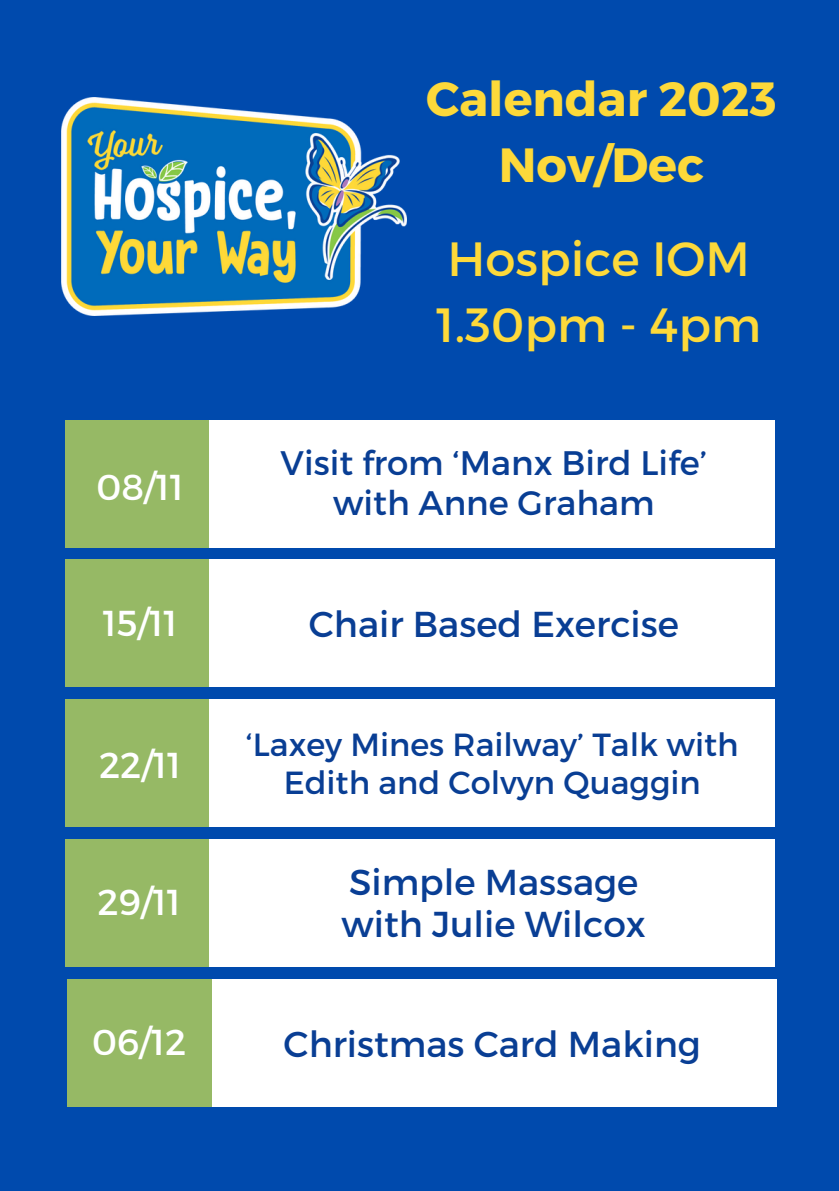
<style>
.page{position:relative;width:839px;height:1191px;background:#fff}
.page>*{position:absolute;margin:0;border:0;box-sizing:border-box;transform-origin:0 0}
.t1{font:48px "Montserrat";color:#fdd93a}
.t2{font:700 48px "Montserrat";color:#fdd93a}
.t3{font:36px "Montserrat";color:#093e94}
.t4{font:36px "Montserrat";color:#fff}
.t5{font:34px "Montserrat";color:#093e94}
.t6{font:32px/37.6px "Montserrat";color:#093e94;text-align:center}
</style>
<div class="page">
<div style="left:0;top:0;width:838px;height:1191px;background:#004aad"></div>
<img style="left:61px;top:98px;width:345px;height:217px">
<div style="left:65px;top:420px;width:145px;height:128px;background:#96b965"></div>
<div style="left:210px;top:420px;width:564px;height:128px;background:#fff"></div>
<div style="left:65px;top:559px;width:145px;height:128px;background:#96b965"></div>
<div style="left:65px;top:699px;width:145px;height:128px;background:#96b965"></div>
<div style="left:65px;top:839px;width:145px;height:128px;background:#96b965"></div>
<div style="left:210px;top:559px;width:564px;height:128px;background:#fff"></div>
<div style="left:210px;top:699px;width:564px;height:128px;background:#fff"></div>
<div style="left:210px;top:839px;width:564px;height:128px;background:#fff"></div>
<div style="left:211px;top:979px;width:565px;height:128px;background:#fff"></div>
<div style="left:67px;top:979px;width:144px;height:128px;background:#96b965"></div>
<p class="t2" style="left:426px;top:67px;width:352px">Calendar 2023</p>
<p class="t2" style="left:498px;top:133px;width:207px">Nov/Dec</p>
<p class="t4" style="left:96px;top:464px;width:89px">08/11</p>
<p class="t4" style="left:103px;top:600px;width:76px">15/11</p>
<p class="t4" style="left:99px;top:742px;width:84px">22/11</p>
<p class="t4" style="left:98px;top:878px;width:85px">29/11</p>
<p class="t1" style="left:447px;top:228px;width:304px">Hospice IOM</p>
<p class="t1" style="left:436px;top:294px;width:326px">1.30pm - 4pm</p>
<p class="t5" style="left:280px;top:441px;width:428px">Visit from ‘Manx Bird Life’</p>
<p class="t5" style="left:333px;top:481px;width:323px">with Anne Graham</p>
<p class="t3" style="left:309px;top:601px;width:371px">Chair Based Exercise</p>
<p class="t6" style="left:246px;top:725px;width:494px">‘Laxey Mines Railway’ Talk with<br>Edith and Colvyn Quaggin</p>
<p class="t3" style="left:349px;top:859px;width:291px">Simple Massage</p>
<p class="t3" style="left:341px;top:901px;width:306px">with Julie Wilcox</p>
<p class="t4" style="left:92px;top:1018px;width:96px">06/12</p>
<p class="t3" style="left:283px;top:1021px;width:419px">Christmas Card Making</p>
</div>
